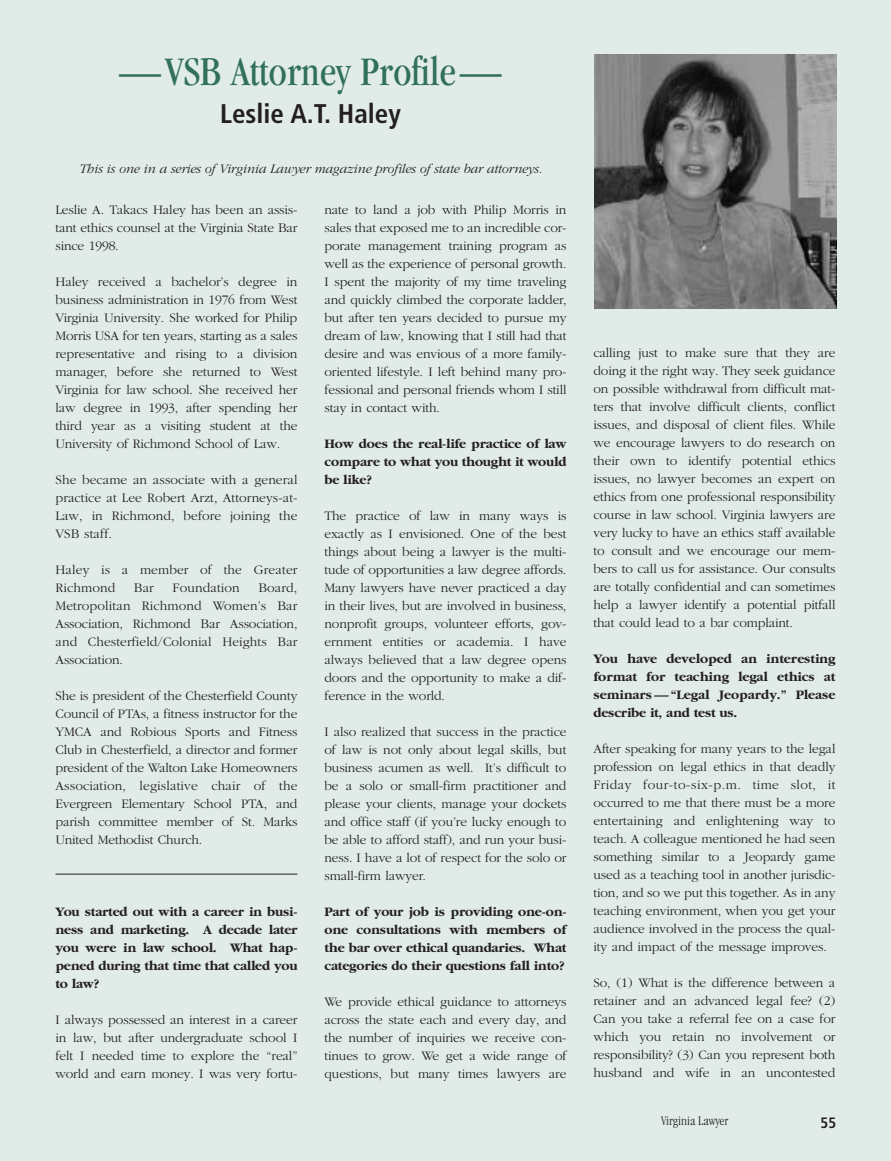
<style>
.page{position:relative;width:891px;height:1161px;background:#e1ece8}
.page>*{position:absolute;margin:0;border:0;box-sizing:border-box;transform-origin:0 0}
.t1{font:condensed 42px "Garamond";color:#327159}
.t2{font:700 condensed 27px "Frutiger";color:#231f20}
.t3{font:700 condensed 15px "Frutiger";color:#231f20}
.t4{font:300 13.5px/18px "Garamond";letter-spacing:-.01em;color:#231f20;text-align:justify}
.t5{font:700 13.5px/18px "Garamond";letter-spacing:-.01em;color:#231f20;text-align:justify}
.t6{font:italic 300 13.5px "Garamond";letter-spacing:-.01em;color:#231f20}
.t7{font:300 13.5px/18px "Garamond";letter-spacing:.01em;color:#231f20}
.t8{font:300 condensed 13.5px "Garamond";color:#231f20}
</style>
<div class="page">
<h1 class="t1" style="left:119px;top:55px;width:384px">—VSB Attorney Profile—</h1>
<h2 class="t2" style="left:220px;top:102px;width:182px">Leslie A.T. Haley</h2>
<p class="t6" style="left:79px;top:163px;width:465px">This is one in a series of Virginia Lawyer magazine profiles of state bar attorneys.</p>
<p class="t4" style="left:55px;top:201px;width:244px">Leslie A. Takacs Haley has been an assis&shy;tant ethics counsel at the Virginia State Bar since 1998.</p>
<p class="t4" style="left:55px;top:273px;width:244px">Haley received a bachelor’s degree in business administration in 1976 from West Virginia University. She worked for Philip Morris USA for ten years, starting as a sales representative and rising to a division manager, before she returned to West Virginia for law school. She received her law degree in 1993, after spending her third year as a visiting student at the University of Richmond School of Law.</p>
<p class="t4" style="left:55px;top:471px;width:244px">She became an associate with a general practice at Lee Robert Arzt, Attorneys-at-Law, in Richmond, before joining the VSB staff.</p>
<p class="t7" style="left:55px;top:561px;width:243px">Haley is a member of the Greater<br>Richmond</p>
<p class="t4" style="left:55px;top:579px;width:244px;text-indent:203px">Board, Metropolitan Richmond Women’s Bar Association, Richmond Bar Association, and Chesterfield/Colonial Heights Bar Association.</p>
<p class="t4" style="left:55px;top:687px;width:244px">She is president of the Chesterfield County Council of PTAs, a fitness instructor for the YMCA and Robious Sports and Fitness Club in Chesterfield, a director and former president of the Walton Lake Homeowners Association, legislative chair of the Evergreen Elementary School PTA, and parish committee member of St. Marks United Methodist Church.</p>
<p class="t4" style="left:134px;top:579px;width:21px">Bar</p>
<p class="t7" style="left:173px;top:579px;width:69px">Foundation</p>
<p class="t5" style="left:55px;top:903px;width:243px">You started out with a career in busi&shy;ness and marketing. A decade later you were in law school. What hap&shy;pened during that time that called you to law?</p>
<p class="t4" style="left:55px;top:1011px;width:244px">I always possessed an interest in a career in law, but after undergraduate school I felt I needed time to explore the “real” world and earn money. I was very fortu-</p>
<p class="t4" style="left:324px;top:201px;width:244px">nate to land a job with Philip Morris in sales that exposed me to an incredible cor&shy;porate management training program as well as the experience of personal growth.<br>I spent the majority of my time traveling and quickly climbed the corporate ladder, but after ten years decided to pursue my dream of law, knowing that I still had that desire and was envious of a more family&shy;oriented lifestyle. I left behind many pro&shy;fessional and personal friends whom I still stay in contact with.</p>
<p class="t5" style="left:324px;top:435px;width:243px">How does the real-life practice of law compare to what you thought it would be like?</p>
<p class="t4" style="left:324px;top:507px;width:244px">The practice of law in many ways is exactly as I envisioned. One of the best things about being a lawyer is the multi&shy;tude of opportunities a law degree affords.<br>Many lawyers have never practiced a day in their lives, but are involved in business, nonprofit groups, volunteer efforts, gov&shy;ernment entities or academia. I have always believed that a law degree opens doors and the opportunity to make a dif&shy;ference in the world.</p>
<p class="t4" style="left:324px;top:723px;width:244px">I also realized that success in the practice of law is not only about legal skills, but business acumen as well. It’s difficult to be a solo or small-firm practitioner and please your clients, manage your dockets and office staff (if you’re lucky enough to be able to afford staff), and run your busi&shy;ness. I have a lot of respect for the solo or small-firm lawyer.</p>
<p class="t5" style="left:324px;top:903px;width:243px">Part of your job is providing one-on&shy;one consultations with members of the bar over ethical quandaries. What categories do their questions fall into?</p>
<p class="t4" style="left:324px;top:993px;width:244px">We provide ethical guidance to attorneys across the state each and every day, and the number of inquiries we receive con&shy;tinues to grow. We get a wide range of questions, but many times lawyers are</p>
<p class="t4" style="left:593px;top:345px;width:244px">calling just to make sure that they are doing it the right way. They seek guidance on possible withdrawal from difficult mat&shy;ters that involve difficult clients, conflict issues, and disposal of client files. While we encourage lawyers to do research on their own to identify potential ethics issues, no lawyer becomes an expert on ethics from one professional responsibility course in law school. Virginia lawyers are very lucky to have an ethics staff available to consult and we encourage our mem&shy;bers to call us for assistance. Our consults are totally confidential and can sometimes help a lawyer identify a potential pitfall that could lead to a bar complaint.</p>
<p class="t5" style="left:593px;top:651px;width:243px">You have developed an interesting format for teaching legal ethics at seminars — “Legal Jeopardy.” Please describe it, and test us.</p>
<p class="t4" style="left:593px;top:741px;width:244px">After speaking for many years to the legal profession on legal ethics in that deadly Friday four-to-six-p.m. time slot, it occurred to me that there must be a more entertaining and enlightening way to teach. A colleague mentioned he had seen something similar to a Jeopardy game used as a teaching tool in another jurisdic&shy;tion, and so we put this together. As in any teaching environment, when you get your audience involved in the process the qual&shy;ity and impact of the message improves.</p>
<p class="t4" style="left:593px;top:975px;width:244px">So, (1) What is the difference between a retainer and an advanced legal fee? (2)<br>Can you take a referral fee on a case for which you retain no involvement or responsibility? (3) Can you represent both husband and wife in an uncontested</p>
<p class="t8" style="left:661px;top:1115px;width:69px">Virginia Lawyer</p>
<p class="t3" style="left:821px;top:1116px;width:17px">55</p>
</div>
